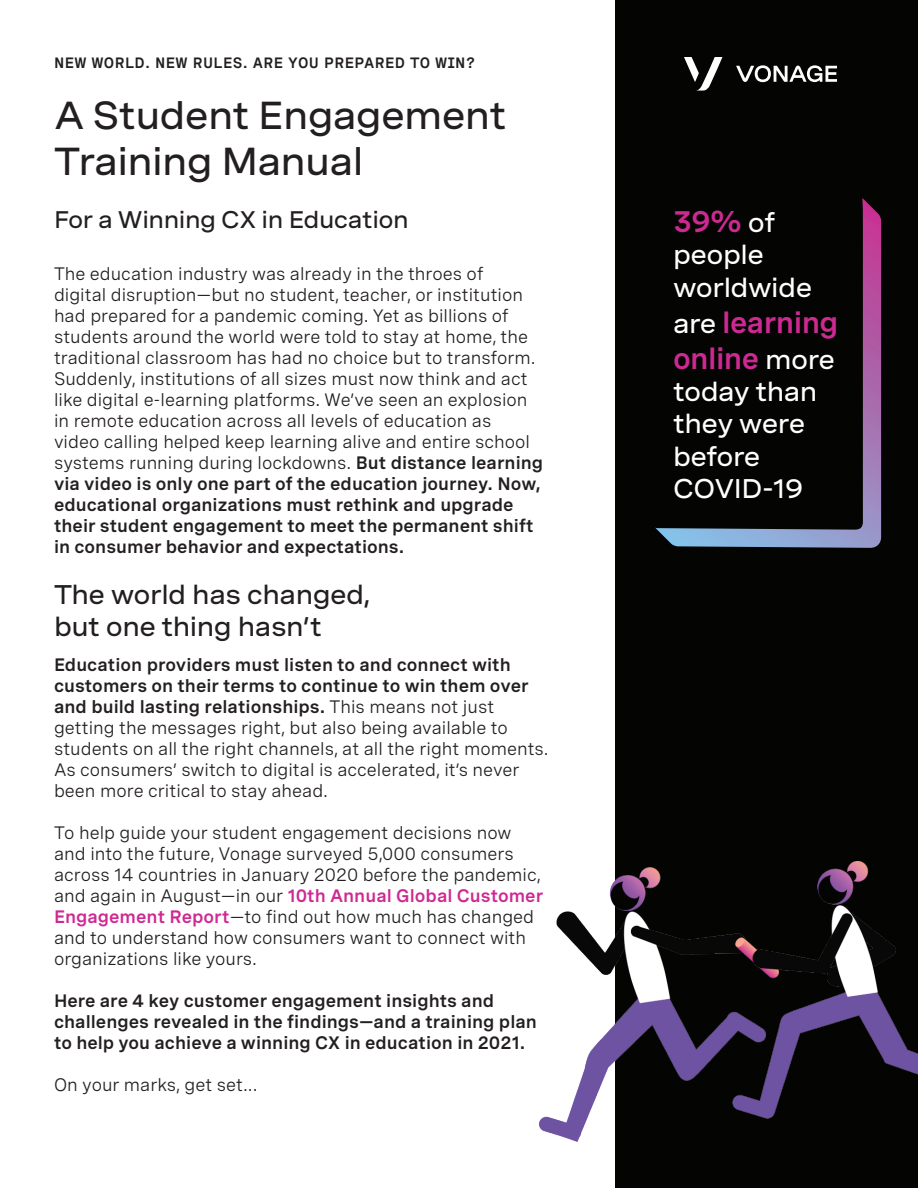
<style>
.page{position:relative;width:918px;height:1188px;background:#fff}
.page>*{position:absolute;margin:0;border:0;box-sizing:border-box;transform-origin:0 0}
.Heading{font:500 expanded 39px/46.8px "Spezia";letter-spacing:-.02em;color:#231f20}
.Callout{font:600 30px/36px "Spezia";letter-spacing:-.02em;color:#ce2992}
.Callout-2{font:500 expanded 27px/32.4px "Spezia";letter-spacing:-.02em;color:#fff}
.Heading-2{font:500 expanded 27px/32.4px "Spezia";letter-spacing:-.02em;color:#231f20}
.Subheading{font:500 expanded 24px "Spezia";letter-spacing:-.02em;color:#231f20}
.t1{font:18px/21px "Spezia";color:#231f20}
.t2{font:600 18px/21px "Spezia";color:#231f20}
.Eyebrow{font:600 15px "Spezia Semi Mono";letter-spacing:.025em;color:#231f20}
.s1{font-weight:600}
.s2{font-weight:600;color:#ce2992}
.s3{font-weight:500;font-stretch:expanded;font-size:27px;color:#fff}
</style>
<div class="page">
<div style="left:616px;top:0;width:302px;height:1188px;background:#040503"></div>
<svg style="left:655px;top:198px;width:226px;height:350px"></svg>
<img style="left:539px;top:861px;width:379px;height:281px">
<svg style="left:684px;top:57px;width:38px;height:34px"></svg>
<svg style="left:736px;top:65px;width:101px;height:17px"></svg>
<p class="Eyebrow" style="left:54px;top:52px;width:423px">NEW WORLD. NEW RULES. ARE YOU PREPARED TO WIN?</p>
<p class="Heading" style="left:54px;top:88px;width:454px">A Student Engagement<br>Training Manual</p>
<p class="Subheading" style="left:54px;top:201px;width:356px">For a Winning CX in Education</p>
<p class="t1" style="left:54px;top:262px;width:491px">The education industry was already in the throes of<br>digital disruption—but no student, teacher, or institution had prepared for a pandemic coming. Yet as billions of students around the world were told to stay at home, the traditional classroom has had no choice but to transform.<br>Suddenly, institutions of all sizes must now think and act like digital e-learning platforms. We’ve seen an explosion in remote education across all levels of education as<br>video calling helped keep learning alive and entire school systems running during lockdowns. <span class="s1">But distance learning via video is only one part of the education journey. Now, educational organizations must rethink and upgrade their student engagement to meet the permanent shift in consumer behavior and expectations.</span></p>
<p class="Heading-2" style="left:54px;top:576px;width:318px">The world has changed, but one thing hasn’t</p>
<p class="t1" style="left:54px;top:653px;width:496px"><span class="s1">Education providers must listen to and connect with customers on their terms to continue to win them over and build lasting relationships.</span> This means not just getting the messages right, but also being available to students on all the right channels, at all the right moments.<br>As consumers’ switch to digital is accelerated, it’s never been more critical to stay ahead.</p>
<p class="t1" style="left:54px;top:821px;width:491px">To help guide your student engagement decisions now and into the future, Vonage surveyed 5,000 consumers across 14 countries in January 2020 before the pandemic, and again in August—in our <span class="s2">10th Annual Global Customer Engagement Report</span>—to find out how much has changed and to understand how consumers want to connect with organizations like yours.</p>
<p class="t2" style="left:54px;top:989px;width:485px">Here are 4 key customer engagement insights and challenges revealed in the findings—and a training plan to help you achieve a winning CX in education in 2021.</p>
<p class="t1" style="left:54px;top:1073px;width:205px">On your marks, get set...</p>
<p class="Callout" style="left:673px;top:201px;width:104px">39% <span class="s3">of</span></p>
<p class="Callout-2" style="left:673px;top:236px;width:141px">people worldwide</p>
<p class="Callout" style="left:673px;top:302px;width:167px"><span class="s3">are</span> learning online <span class="s3">more</span></p>
<p class="Callout-2" style="left:673px;top:373px;width:146px">today than they were before<br>COVID-19</p>
</div>
